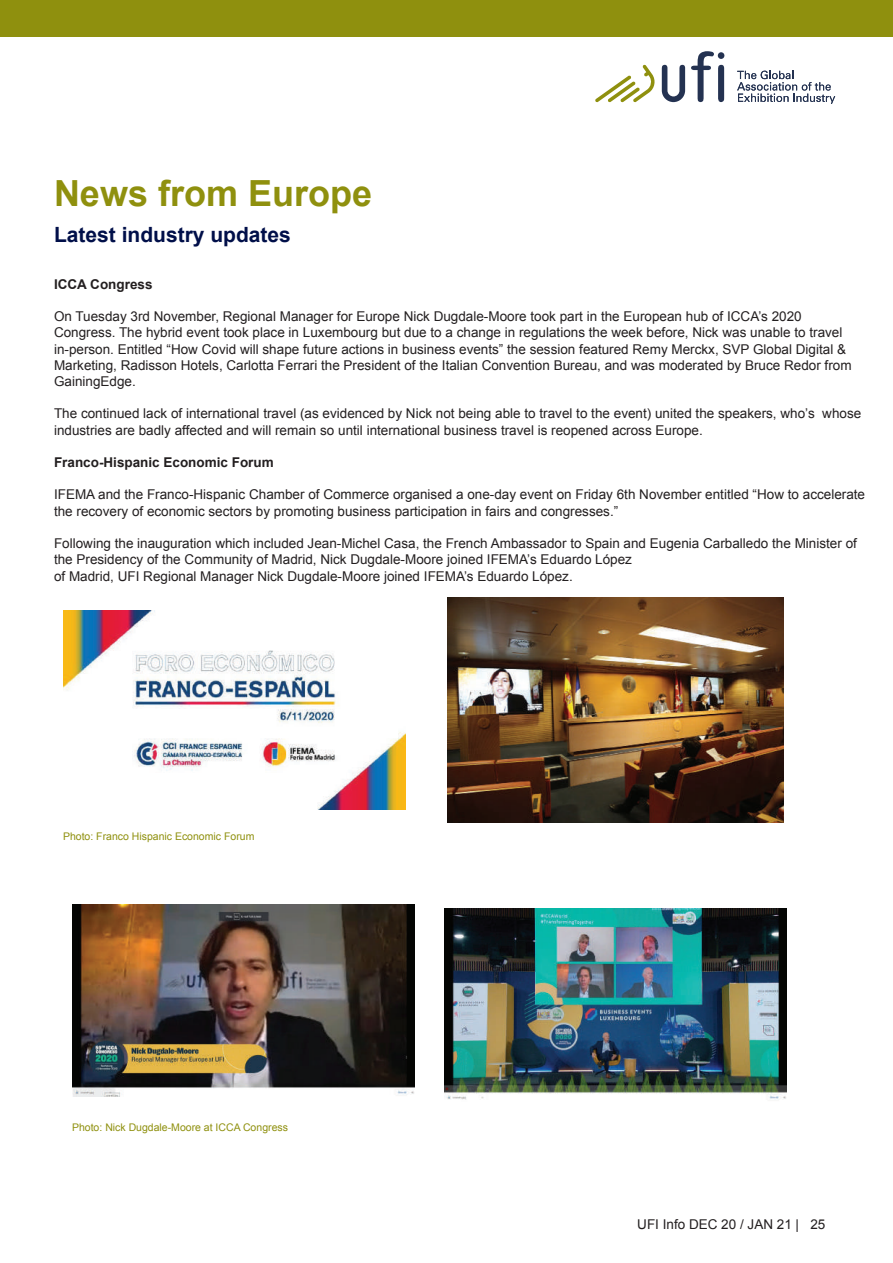
<style>
.page{position:relative;width:893px;height:1263px;background:#fff}
.page>*{position:absolute;margin:0;border:0;box-sizing:border-box;transform-origin:0 0}
.t1{font:700 36px "Arial";color:#8f900e}
.t2{font:700 21px "Arial";color:#000f49}
.t3{font:13.5px/16.2px "Arial";color:#231f20}
.t4{font:700 13.5px "Arial";color:#231f20}
.t5{font:10.5px "Arial";color:#8f900e}
</style>
<div class="page">
<div style="left:0;top:0;width:893px;height:36px;background:#8f900e"></div>
<svg style="left:595px;top:65px;width:60px;height:37px"></svg>
<svg style="left:691px;top:51px;width:33px;height:51px"></svg>
<svg style="left:662px;top:65px;width:23px;height:37px"></svg>
<svg style="left:737px;top:71px;width:98px;height:33px"></svg>
<img style="left:63px;top:611px;width:342px;height:198px">
<img style="left:72px;top:904px;width:342px;height:193px">
<img style="left:448px;top:598px;width:336px;height:224px">
<img style="left:445px;top:908px;width:342px;height:192px">
<h1 class="t1" style="left:54px;top:170px;width:320px">News from Europe</h1>
<h2 class="t2" style="left:54px;top:221px;width:238px">Latest industry updates</h2>
<p class="t4" style="left:54px;top:275px;width:100px">ICCA Congress</p>
<p class="t3" style="left:54px;top:309px;width:799px">On Tuesday 3rd November, Regional Manager for Europe Nick Dugdale-Moore took part in the European hub of ICCA’s 2020<br>Congress. The hybrid event took place in Luxembourg but due to a change in regulations the week before, Nick was unable to travel in-person. Entitled “How Covid will shape future actions in business events” the session featured Remy Merckx, SVP Global Digital &amp; Marketing, Radisson Hotels, Carlotta Ferrari the President of the Italian Convention Bureau, and was moderated by Bruce Redor from GainingEdge.</p>
<p class="t3" style="left:54px;top:406px;width:809px">The continued lack of international travel (as evidenced by Nick not being able to travel to the event) united the speakers, who’s whose industries are badly affected and will remain so until international business travel is reopened across Europe.</p>
<p class="t4" style="left:54px;top:453px;width:221px">Franco-Hispanic Economic Forum</p>
<p class="t3" style="left:54px;top:487px;width:813px">IFEMA and the Franco-Hispanic Chamber of Commerce organised a one-day event on Friday 6th November entitled “How to accelerate the recovery of economic sectors by promoting business participation in fairs and congresses.”</p>
<p class="t3" style="left:54px;top:535px;width:804px">Following the inauguration which included Jean-Michel Casa, the French Ambassador to Spain and Eugenia Carballedo the Minister of the Presidency of the Community of Madrid, Nick Dugdale-Moore joined IFEMA’s Eduardo López<br>of Madrid, UFI Regional Manager Nick Dugdale-Moore joined IFEMA’s Eduardo López.</p>
<p class="t5" style="left:63px;top:830px;width:193px">Photo: Franco Hispanic Economic Forum</p>
<p class="t5" style="left:72px;top:1120px;width:217px">Photo: Nick Dugdale-Moore at ICCA Congress</p>
<p class="t3" style="left:637px;top:1217px;width:190px">UFI Info DEC 20 / JAN 21 | 25</p>
</div>
